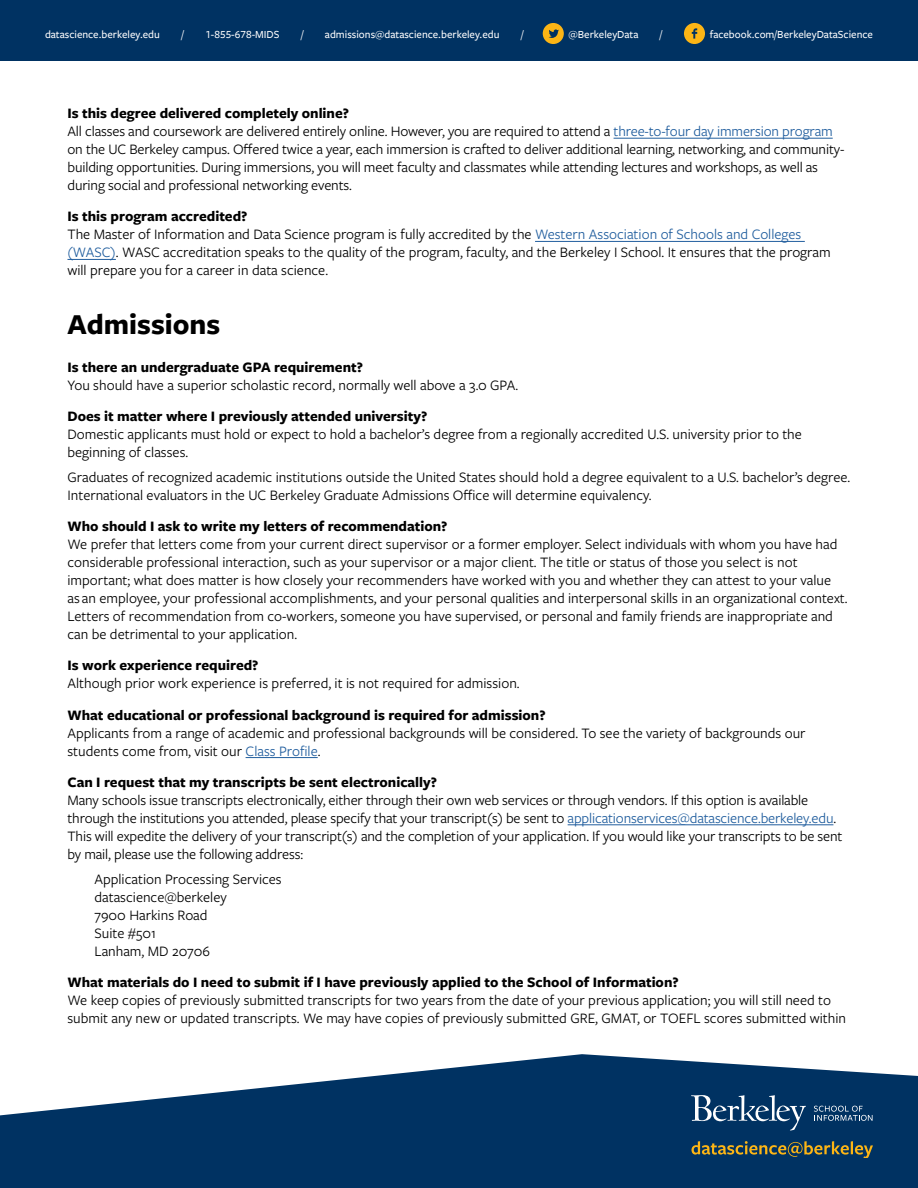
<style>
.page{position:relative;width:918px;height:1188px;background:#fff}
.page>*{position:absolute;margin:0;border:0;box-sizing:border-box;transform-origin:0 0}
.t1{font:700 30px "Freight Sans Pro";color:#000}
.t2{font:15px/18px "Freight Sans Pro";color:#000}
.t3{font:700 15px "Freight Sans Pro";color:#000}
.t4{font:500 11.25px "Freight Sans Pro";color:#fff}
.s1{font-weight:700}
.s2{color:#215e9e}
</style>
<div class="page">
<svg style="left:0;top:1054px;width:918px;height:134px;fill:#003262"></svg>
<svg style="left:692px;top:1141px;width:181px;height:16px;background:#4c594a"></svg>
<svg style="left:814px;top:1106px;width:59px;height:15px"></svg>
<svg style="left:691px;top:1095px;width:115px;height:35px;background:#30587f"></svg>
<hr style="left:614px;top:138px;width:219px;height:1px;background:#215e9e">
<hr style="left:535px;top:241px;width:270px;height:1px;background:#215e9e">
<hr style="left:68px;top:259px;width:48px;height:1px;background:#215e9e">
<hr style="left:246px;top:757px;width:72px;height:1px;background:#215e9e">
<hr style="left:568px;top:825px;width:265px;height:1px;background:#215e9e">
<div style="left:0;top:0;width:918px;height:60px;background:#003262"></div>
<svg style="left:543px;top:23px;width:21px;height:21px"></svg>
<svg style="left:684px;top:23px;width:21px;height:21px"></svg>
<p class="t4" style="left:45px;top:27px;width:116px">datascience.berkeley.edu</p>
<p class="t4" style="left:181px;top:27px;width:4px">/</p>
<p class="t4" style="left:205px;top:27px;width:76px">1-855-678-MIDS</p>
<p class="t4" style="left:301px;top:27px;width:4px">/</p>
<p class="t4" style="left:325px;top:27px;width:176px">admissions@datascience.berkeley.edu</p>
<p class="t4" style="left:521px;top:27px;width:4px">/</p>
<p class="t4" style="left:569px;top:27px;width:71px">@BerkeleyData</p>
<p class="t4" style="left:660px;top:27px;width:4px">/</p>
<p class="t4" style="left:710px;top:27px;width:165px">facebook.com/BerkeleyDataScience</p>
<p class="t2" style="left:68px;top:104px;width:778px"><span class="s1">Is this degree delivered completely online?<br></span>All classes and coursework are delivered entirely online. However, you are required to attend a <span class="s2">three-to-four day immersion program </span>on the UC Berkeley campus. Offered twice a year, each immersion is crafted to deliver additional learning, networking, and community&shy;building opportunities. During immersions, you will meet faculty and classmates while attending lectures and workshops, as well as during social and professional networking events.</p>
<p class="t2" style="left:68px;top:207px;width:765px"><span class="s1">Is this program accredited?<br></span>The Master of Information and Data Science program is fully accredited by the <span class="s2">Western Association of Schools and Colleges (WASC)</span>. WASC accreditation speaks to the quality of the program, faculty, and the Berkeley I School. It ensures that the program will prepare you for a career in data science.</p>
<h1 class="t1" style="left:68px;top:304px;width:154px">Admissions</h1>
<p class="t3" style="left:68px;top:357px;width:297px">Is there an undergraduate GPA requirement?</p>
<p class="t2" style="left:68px;top:375px;width:452px">You should have a superior scholastic record, normally well above a 3.0 GPA.</p>
<p class="t3" style="left:68px;top:406px;width:361px">Does it matter where I previously attended university?</p>
<p class="t2" style="left:68px;top:425px;width:736px">Domestic applicants must hold or expect to hold a bachelor’s degree from a regionally accredited U.S. university prior to the beginning of classes.</p>
<p class="t2" style="left:68px;top:467px;width:784px">Graduates of recognized academic institutions outside the United States should hold a degree equivalent to a U.S. bachelor’s degree.<br>International evaluators in the UC Berkeley Graduate Admissions Office will determine equivalency.</p>
<p class="t3" style="left:68px;top:516px;width:382px">Who should I ask to write my letters of recommendation?</p>
<p class="t2" style="left:68px;top:535px;width:782px">We prefer that letters come from your current direct supervisor or a former employer. Select individuals with whom you have had considerable professional interaction, such as your supervisor or a major client. The title or status of those you select is not important; what does matter is how closely your recommenders have worked with you and whether they can attest to your value<br>as an employee, your professional accomplishments, and your personal qualities and interpersonal skills in an organizational context.<br>Letters of recommendation from co-workers, someone you have supervised, or personal and family friends are inappropriate and can be detrimental to your application.</p>
<p class="t3" style="left:68px;top:655px;width:193px">Is work experience required?</p>
<p class="t2" style="left:68px;top:674px;width:454px">Although prior work experience is preferred, it is not required for admission.</p>
<p class="t3" style="left:68px;top:704px;width:480px">What educational or professional background is required for admission?</p>
<p class="t2" style="left:68px;top:723px;width:740px">Applicants from a range of academic and professional backgrounds will be considered. To see the variety of backgrounds our students come from, visit our <span class="s2">Class Profile</span>.</p>
<p class="t3" style="left:68px;top:772px;width:371px">Can I request that my transcripts be sent electronically?</p>
<p class="t2" style="left:68px;top:790px;width:777px">Many schools issue transcripts electronically, either through their own web services or through vendors. If this option is available through the institutions you attended, please specify that your transcript(s) be sent to <span class="s2">applicationservices@datascience.berkeley.edu</span>.<br>This will expedite the delivery of your transcript(s) and the completion of your application. If you would like your transcripts to be sent by mail, please use the following address:</p>
<p class="t2" style="left:94px;top:869px;width:189px">Application Processing Services datascience@berkeley<br>7900 Harkins Road<br>Suite #501<br>Lanham, MD 20706</p>
<p class="t3" style="left:68px;top:972px;width:613px">What materials do I need to submit if I have previously applied to the School of Information?</p>
<p class="t2" style="left:68px;top:990px;width:780px">We keep copies of previously submitted transcripts for two years from the date of your previous application; you will still need to submit any new or updated transcripts. We may have copies of previously submitted GRE, GMAT, or TOEFL scores submitted within</p>
</div>
